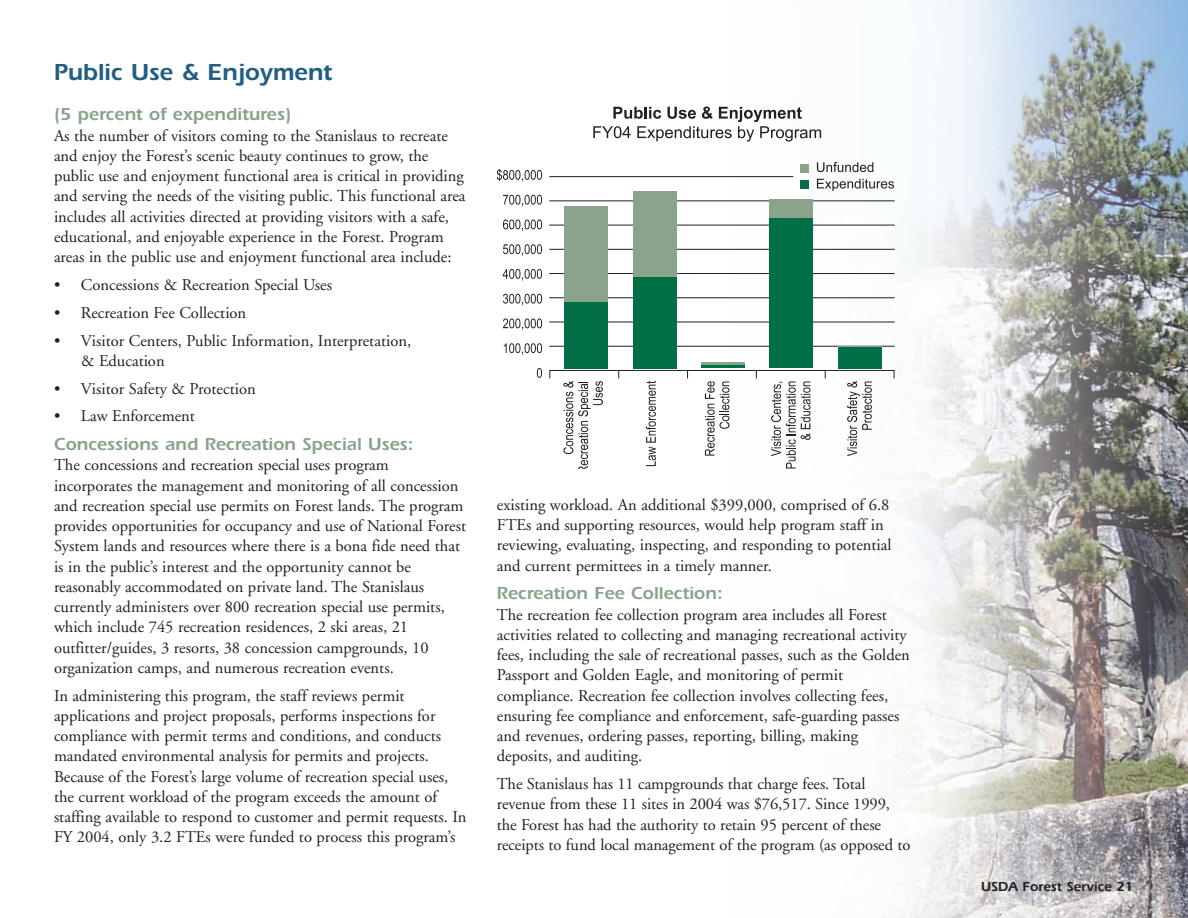
<style>
.page{position:relative;width:1188px;height:918px;background:#fff}
.page>*{position:absolute;margin:0;border:0;box-sizing:border-box;transform-origin:0 0}
.t1{font:600 24px "Itc Eras";color:#225e82}
.t2{font:600 18px "Itc Eras";color:#8aa48c}
.t3{font:16.5px/20.2px "Adobe Garamond";color:#231f20}
.t4{font:600 13.5px "Itc Eras";color:#231f20}
</style>
<div class="page">
<img style="left:732px;top:0;width:456px;height:918px">
<hr style="left:550px;top:370px;width:344px;height:1px;background:#231f20">
<hr style="left:550px;top:346px;width:344px;height:1px;background:#231f20">
<hr style="left:550px;top:322px;width:344px;height:1px;background:#231f20">
<hr style="left:550px;top:298px;width:344px;height:1px;background:#231f20">
<hr style="left:550px;top:273px;width:344px;height:1px;background:#231f20">
<hr style="left:550px;top:249px;width:344px;height:1px;background:#231f20">
<hr style="left:550px;top:225px;width:344px;height:1px;background:#231f20">
<hr style="left:550px;top:201px;width:344px;height:1px;background:#231f20">
<hr style="left:550px;top:176px;width:243px;height:1px;background:#231f20">
<svg style="left:497px;top:169px;width:45px;height:13px"></svg>
<svg style="left:503px;top:195px;width:39px;height:11px"></svg>
<svg style="left:503px;top:220px;width:39px;height:11px"></svg>
<svg style="left:503px;top:244px;width:39px;height:12px"></svg>
<svg style="left:503px;top:269px;width:39px;height:12px"></svg>
<svg style="left:503px;top:294px;width:39px;height:11px"></svg>
<svg style="left:503px;top:319px;width:39px;height:11px"></svg>
<svg style="left:504px;top:343px;width:38px;height:12px"></svg>
<svg style="left:537px;top:368px;width:5px;height:10px"></svg>
<svg style="left:593px;top:107px;width:228px;height:35px"></svg>
<div style="left:564px;top:302px;width:44px;height:66px;background:#016f45"></div>
<div style="left:564px;top:206px;width:44px;height:96px;background:#8aa48c"></div>
<div style="left:633px;top:277px;width:43px;height:91px;background:#016f45"></div>
<div style="left:633px;top:191px;width:43px;height:86px;background:#8aa48c"></div>
<svg style="left:701px;top:364px;width:44px;height:4px"></svg>
<hr style="left:701px;top:362px;width:44px;height:2px;background:#8aa48c">
<div style="left:770px;top:218px;width:43px;height:150px;background:#016f45"></div>
<div style="left:770px;top:199px;width:43px;height:19px;background:#8aa48c"></div>
<div style="left:838px;top:347px;width:44px;height:21px;background:#016f45"></div>
<hr style="left:838px;top:346px;width:44px;height:1px;background:#8aa48c">
<svg style="left:563px;top:381px;width:40px;height:87px"></svg>
<svg style="left:646px;top:381px;width:10px;height:85px"></svg>
<svg style="left:705px;top:381px;width:24px;height:75px"></svg>
<svg style="left:771px;top:382px;width:40px;height:86px"></svg>
<svg style="left:847px;top:381px;width:25px;height:75px"></svg>
<div style="left:800px;top:164px;width:9px;height:8px;background:#8aa48c"></div>
<div style="left:800px;top:180px;width:9px;height:8px;background:#016f45"></div>
<svg style="left:817px;top:162px;width:56px;height:10px"></svg>
<svg style="left:817px;top:179px;width:77px;height:12px"></svg>
<h1 class="t1" style="left:54px;top:64px;width:280px">Public Use &amp; Enjoyment</h1>
<p class="t2" style="left:54px;top:108px;width:239px">(5 percent of expenditures)</p>
<p class="t3" style="left:54px;top:127px;width:413px">As the number of visitors coming to the Stanislaus to recreate and enjoy the Forest’s scenic beauty continues to grow, the public use and enjoyment functional area is critical in providing and serving the needs of the visiting public. This functional area includes all activities directed at providing visitors with a safe, educational, and enjoyable experience in the Forest. Program areas in the public use and enjoyment functional area include:</p>
<p class="t3" style="left:54px;top:276px;width:280px">• Concessions &amp; Recreation Special Uses</p>
<p class="t3" style="left:54px;top:304px;width:194px">• Recreation Fee Collection</p>
<p class="t3" style="left:81px;top:332px;width:332px;text-indent:-27px">• Visitor Centers, Public Information, Interpretation, &amp; Education</p>
<p class="t3" style="left:54px;top:380px;width:203px">• Visitor Safety &amp; Protection</p>
<p class="t3" style="left:54px;top:408px;width:142px">• Law Enforcement</p>
<p class="t2" style="left:54px;top:438px;width:361px">Concessions and Recreation Special Uses:</p>
<p class="t3" style="left:54px;top:456px;width:414px">The concessions and recreation special uses program incorporates the management and monitoring of all concession and recreation special use permits on Forest lands. The program provides opportunities for occupancy and use of National Forest System lands and resources where there is a bona fide need that is in the public’s interest and the opportunity cannot be reasonably accommodated on private land. The Stanislaus currently administers over 800 recreation special use permits, which include 745 recreation residences, 2 ski areas, 21 outfitter/guides, 3 resorts, 38 concession campgrounds, 10 organization camps, and numerous recreation events.</p>
<p class="t3" style="left:54px;top:687px;width:414px">In administering this program, the staff reviews permit applications and project proposals, performs inspections for compliance with permit terms and conditions, and conducts mandated environmental analysis for permits and projects.<br>Because of the Forest’s large volume of recreation special uses, the current workload of the program exceeds the amount of staffing available to respond to customer and permit requests. In FY 2004, only 3.2 FTEs were funded to process this program’s</p>
<p class="t3" style="left:497px;top:496px;width:396px">existing workload. An additional $399,000, comprised of 6.8<br>FTEs and supporting resources, would help program staff in reviewing, evaluating, inspecting, and responding to potential and current permittees in a timely manner.</p>
<p class="t2" style="left:497px;top:587px;width:227px">Recreation Fee Collection:</p>
<p class="t3" style="left:497px;top:606px;width:415px">The recreation fee collection program area includes all Forest activities related to collecting and managing recreational activity fees, including the sale of recreational passes, such as the Golden Passport and Golden Eagle, and monitoring of permit compliance. Recreation fee collection involves collecting fees, ensuring fee compliance and enforcement, safe-guarding passes and revenues, ordering passes, reporting, billing, making deposits, and auditing.</p>
<p class="t3" style="left:497px;top:775px;width:415px">The Stanislaus has 11 campgrounds that charge fees. Total revenue from these 11 sites in 2004 was $76,517. Since 1999, the Forest has had the authority to retain 95 percent of these receipts to fund local management of the program (as opposed to</p>
<p class="t4" style="left:981px;top:882px;width:154px">USDA Forest Service 21</p>
</div>
